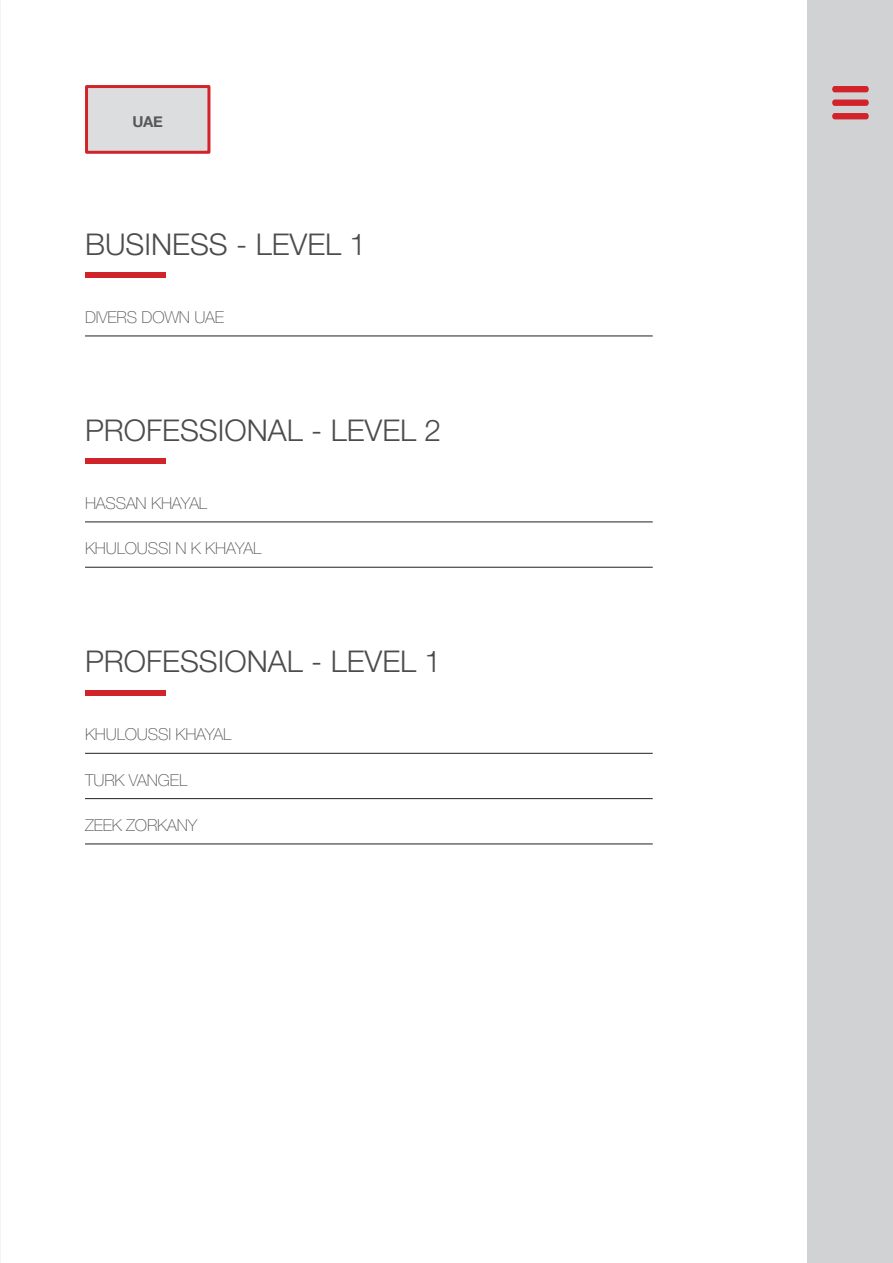
<style>
.page{position:relative;width:893px;height:1263px;background:#fff}
.page>*{position:absolute;margin:0;border:0;box-sizing:border-box;transform-origin:0 0}
.t1{font:300 30px "Helvetica Neue LT";color:#4b4c4d}
.t2{font:100 16.5px "Helvetica Neue LT";letter-spacing:-.01em;color:#57585a}
.t3{font:700 15px "Helvetica Neue";color:#57585a}
</style>
<div class="page">
<div style="left:85px;top:85px;width:125px;height:69px;background:#dcdddf;border:3px solid #d1232a"></div>
<div style="left:85px;top:273px;width:80px;height:5px;background:#d1232a"></div>
<div style="left:85px;top:690px;width:80px;height:5px;background:#d1232a"></div>
<div style="left:85px;top:459px;width:80px;height:5px;background:#d1232a"></div>
<hr style="left:85px;top:336px;width:568px;height:1px;background:#231f20">
<hr style="left:85px;top:522px;width:568px;height:1px;background:#231f20">
<hr style="left:85px;top:753px;width:568px;height:1px;background:#231f20">
<hr style="left:85px;top:567px;width:568px;height:1px;background:#231f20">
<hr style="left:85px;top:798px;width:568px;height:1px;background:#231f20">
<hr style="left:85px;top:844px;width:568px;height:1px;background:#231f20">
<div style="left:808px;top:0;width:85px;height:1263px;background:#d1d2d4"></div>
<div style="left:832px;top:86px;width:37px;height:6px;background:#d1232a;border-radius:3px"></div>
<div style="left:832px;top:100px;width:37px;height:6px;background:#d1232a;border-radius:3px"></div>
<div style="left:832px;top:113px;width:37px;height:6px;background:#d1232a;border-radius:3px"></div>
<p class="t3" style="left:132px;top:110px;width:32px">UAE</p>
<h1 class="t1" style="left:85px;top:226px;width:283px">BUSINESS - LEVEL 1</h1>
<p class="t2" style="left:85px;top:308px;width:141px">DIVERS DOWN UAE</p>
<h1 class="t1" style="left:85px;top:412px;width:358px">PROFESSIONAL - LEVEL 2</h1>
<p class="t2" style="left:85px;top:494px;width:124px">HASSAN KHAYAL</p>
<p class="t2" style="left:85px;top:539px;width:178px">KHULOUSSI N K KHAYAL</p>
<h1 class="t1" style="left:85px;top:643px;width:358px">PROFESSIONAL - LEVEL 1</h1>
<p class="t2" style="left:85px;top:725px;width:148px">KHULOUSSI KHAYAL</p>
<p class="t2" style="left:85px;top:770px;width:104px">TURK VANGEL</p>
<p class="t2" style="left:85px;top:816px;width:114px">ZEEK ZORKANY</p>
</div>
